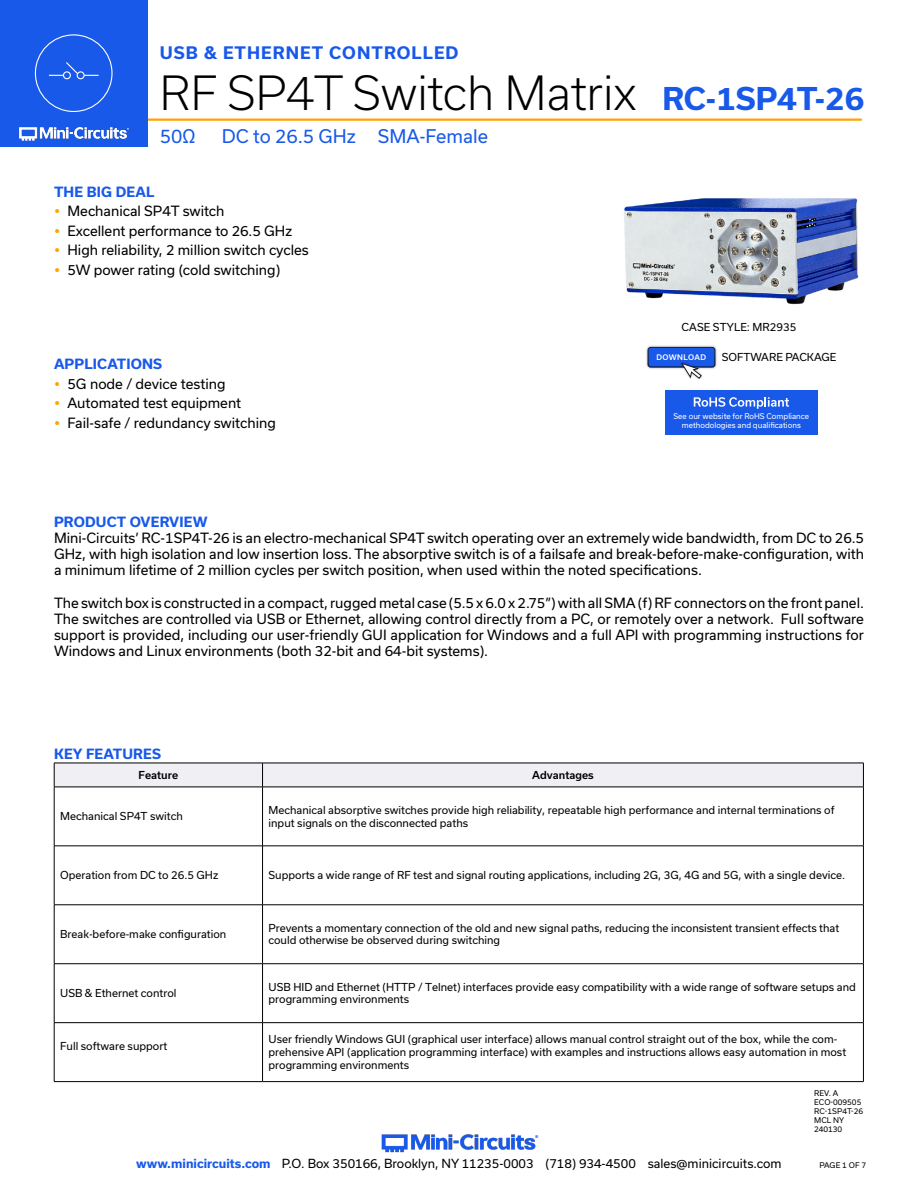
<style>
.page{position:relative;width:918px;height:1188px;background:#fff}
.page>*{position:absolute;margin:0;border:0;box-sizing:border-box;transform-origin:0 0}
.t1{font:300 45px "Usual";color:#000}
.t2{font:700 30px "Usual";color:#1859ea}
.t3{font:18px "Usual";color:#1859ea}
.t4{font:700 16.5px "Usual";letter-spacing:.065em;color:#1859ea}
.Regular_Copy{font:13.5px/16.2px "Usual";color:#000;text-align:justify}
.Blue_Headers{font:700 13.5px "Usual";letter-spacing:.015em;color:#1859ea}
.t5{font:12px "Usual";color:#000}
.Table_Body_Left_Justified{font:10.5px/12.6px "Usual";color:#000}
.Table_Header_Center{font:500 10.5px "Usual";color:#000}
.t6{font:7.5px/9px "Usual";color:#fff;text-align:center}
.Revision{font:7.5px "Usual";color:#000}
.t7{font:500 7.35px "Usual";letter-spacing:.05em;color:#fff}
.s1{font-weight:700;color:#1859ea}
</style>
<div class="page">
<hr style="left:129px;top:118px;width:733px;height:3px;background:#ffa300">
<div style="left:0;top:0;width:147px;height:147px;background:#1859ea"></div>
<hr style="left:917px;top:0;width:1px;height:147px;background:#1859ea">
<img style="left:19px;top:126px;width:110px;height:15px">
<img style="left:381px;top:1134px;width:158px;height:19px">
<div style="left:35px;top:34px;width:78px;height:78px;border:1px solid #fff;border-radius:50%"></div>
<div style="left:63px;top:71px;width:8px;height:8px;border:1px solid #fff;border-radius:50%"></div>
<div style="left:77px;top:71px;width:8px;height:8px;border:1px solid #fff;border-radius:50%"></div>
<svg style="left:49px;top:62px;width:50px;height:14px"></svg>
<img style="left:623px;top:198px;width:236px;height:107px">
<svg style="left:54px;top:763px;width:810px;height:24px"></svg>
<hr style="left:54px;top:787px;width:209px;height:1px;background:#000">
<hr style="left:54px;top:787px;width:1px;height:59px;background:#000">
<hr style="left:263px;top:787px;width:601px;height:1px;background:#000">
<hr style="left:262px;top:787px;width:1px;height:59px;background:#000">
<hr style="left:863px;top:787px;width:1px;height:59px;background:#000">
<hr style="left:54px;top:846px;width:209px;height:1px;background:#000">
<hr style="left:54px;top:846px;width:1px;height:59px;background:#000">
<hr style="left:263px;top:846px;width:601px;height:1px;background:#000">
<hr style="left:262px;top:846px;width:1px;height:59px;background:#000">
<hr style="left:863px;top:846px;width:1px;height:59px;background:#000">
<hr style="left:54px;top:905px;width:209px;height:1px;background:#000">
<hr style="left:54px;top:905px;width:1px;height:59px;background:#000">
<hr style="left:263px;top:905px;width:601px;height:1px;background:#000">
<hr style="left:262px;top:905px;width:1px;height:59px;background:#000">
<hr style="left:863px;top:905px;width:1px;height:59px;background:#000">
<hr style="left:54px;top:963px;width:209px;height:1px;background:#000">
<hr style="left:54px;top:964px;width:1px;height:58px;background:#000">
<hr style="left:263px;top:963px;width:601px;height:1px;background:#000">
<hr style="left:262px;top:964px;width:1px;height:58px;background:#000">
<hr style="left:863px;top:964px;width:1px;height:58px;background:#000">
<hr style="left:54px;top:1022px;width:209px;height:1px;background:#000">
<hr style="left:54px;top:1023px;width:1px;height:58px;background:#000">
<hr style="left:263px;top:1022px;width:601px;height:1px;background:#000">
<hr style="left:262px;top:1023px;width:1px;height:58px;background:#000">
<hr style="left:863px;top:1023px;width:1px;height:58px;background:#000">
<hr style="left:54px;top:1081px;width:209px;height:1px;background:#000">
<hr style="left:263px;top:1081px;width:601px;height:1px;background:#000">
<img style="left:646px;top:345px;width:71px;height:24px">
<div style="left:648px;top:347px;width:67px;height:20px;background:#1859ea;border-radius:3px"></div>
<div style="left:648px;top:347px;width:67px;height:20px;border:1px solid #fff;border-radius:3px"></div>
<img style="left:678px;top:365px;width:27px;height:4px">
<svg style="left:681px;top:362px;width:21px;height:17px"></svg>
<div style="left:665px;top:390px;width:152px;height:45px;background:#1859ea"></div>
<svg style="left:694px;top:397px;width:95px;height:12px"></svg>
<p class="t4" style="left:160px;top:43px;width:300px">USB &amp; ETHERNET CONTROLLED</p>
<h1 class="t1" style="left:160px;top:67px;width:478px">RF SP4T Switch Matrix</h1>
<h3 class="t3" style="left:160px;top:126px;width:37px">50Ω</h3>
<h3 class="t3" style="left:222px;top:126px;width:268px">DC to 26.5 GHz SMA-Female</h3>
<p class="Blue_Headers" style="left:54px;top:184px;width:102px">THE BIG DEAL</p>
<p class="Regular_Copy" style="left:68px;top:203px;width:159px">Mechanical SP4T switch</p>
<p class="Regular_Copy" style="left:68px;top:223px;width:226px">Excellent performance to 26.5 GHz</p>
<p class="Regular_Copy" style="left:68px;top:242px;width:243px">High reliability, 2 million switch cycles</p>
<p class="Regular_Copy" style="left:68px;top:262px;width:214px">5W power rating (cold switching)</p>
<p class="Blue_Headers" style="left:54px;top:356px;width:110px">APPLICATIONS</p>
<p class="Regular_Copy" style="left:68px;top:376px;width:160px">5G node / device testing</p>
<p class="Regular_Copy" style="left:68px;top:395px;width:175px">Automated test equipment</p>
<p class="Regular_Copy" style="left:68px;top:415px;width:210px">Fail-safe / redundancy switching</p>
<h2 class="t2" style="left:663px;top:82px;width:203px">RC-1SP4T-26</h2>
<p class="Table_Body_Left_Justified" style="left:681px;top:321px;width:116px">CASE STYLE: MR2935</p>
<p class="Table_Body_Left_Justified" style="left:722px;top:351px;width:116px">SOFTWARE PACKAGE</p>
<p class="t7" style="left:657px;top:353px;width:51px">DOWNLOAD</p>
<p class="t6" style="left:673px;top:412px;width:137px">See our website for RoHS Compliance methodologies and qualifications</p>
<p class="Blue_Headers" style="left:54px;top:514px;width:155px">PRODUCT OVERVIEW</p>
<p class="Regular_Copy" style="left:54px;top:530px;width:812px">Mini-Circuits’ RC-1SP4T-26 is an electro-mechanical SP4T switch operating over an extremely wide bandwidth, from DC to 26.5<br>GHz, with high isolation and low insertion loss. The absorptive switch is of a failsafe and break-before-make-configuration, with a minimum lifetime of 2 million cycles per switch position, when used within the noted specifications.</p>
<p class="Regular_Copy" style="left:54px;top:595px;width:812px">The switch box is constructed in a compact, rugged metal case (5.5 x 6.0 x 2.75”) with all SMA (f) RF connectors on the front panel.<br>The switches are controlled via USB or Ethernet, allowing control directly from a PC, or remotely over a network. Full software support is provided, including our user-friendly GUI application for Windows and a full API with programming instructions for Windows and Linux environments (both 32-bit and 64-bit systems).</p>
<p class="Blue_Headers" style="left:54px;top:746px;width:108px">KEY FEATURES</p>
<p class="Table_Header_Center" style="left:139px;top:769px;width:41px">Feature</p>
<p class="Table_Header_Center" style="left:532px;top:769px;width:63px">Advantages</p>
<p class="Table_Body_Left_Justified" style="left:60px;top:810px;width:124px">Mechanical SP4T switch</p>
<p class="Table_Body_Left_Justified" style="left:269px;top:804px;width:568px">Mechanical absorptive switches provide high reliability, repeatable high performance and internal terminations of input signals on the disconnected paths</p>
<p class="Table_Body_Left_Justified" style="left:60px;top:869px;width:160px">Operation from DC to 26.5 GHz</p>
<p class="Table_Body_Left_Justified" style="left:269px;top:869px;width:578px">Supports a wide range of RF test and signal routing applications, including 2G, 3G, 4G and 5G, with a single device.</p>
<p class="Table_Body_Left_Justified" style="left:60px;top:928px;width:168px">Break-before-make configuration</p>
<p class="Table_Body_Left_Justified" style="left:269px;top:922px;width:572px">Prevents a momentary connection of the old and new signal paths, reducing the inconsistent transient effects that could otherwise be observed during switching</p>
<p class="Table_Body_Left_Justified" style="left:60px;top:987px;width:118px">USB &amp; Ethernet control</p>
<p class="Table_Body_Left_Justified" style="left:269px;top:981px;width:589px">USB HID and Ethernet (HTTP / Telnet) interfaces provide easy compatibility with a wide range of software setups and programming environments</p>
<p class="Table_Body_Left_Justified" style="left:60px;top:1040px;width:109px">Full software support</p>
<p class="Table_Body_Left_Justified" style="left:269px;top:1033px;width:579px">User friendly Windows GUI (graphical user interface) allows manual control straight out of the box, while the com&shy;prehensive API (application programming interface) with examples and instructions allows easy automation in most programming environments</p>
<p class="Revision" style="left:814px;top:1089px;width:26px">REV. A</p>
<p class="Revision" style="left:814px;top:1098px;width:49px">ECO-009505</p>
<p class="Revision" style="left:814px;top:1107px;width:51px">RC-1SP4T-26</p>
<p class="Revision" style="left:814px;top:1116px;width:32px">MCL NY</p>
<p class="Revision" style="left:814px;top:1125px;width:30px">240130</p>
<p class="t5" style="left:136px;top:1157px;width:647px"><span class="s1">www.minicircuits.com</span> P.O. Box 350166, Brooklyn, NY 11235-0003 (718) 934-4500 sales@minicircuits.com</p>
<p class="Revision" style="left:819px;top:1161px;width:48px">PAGE 1 OF 7</p>
</div>
